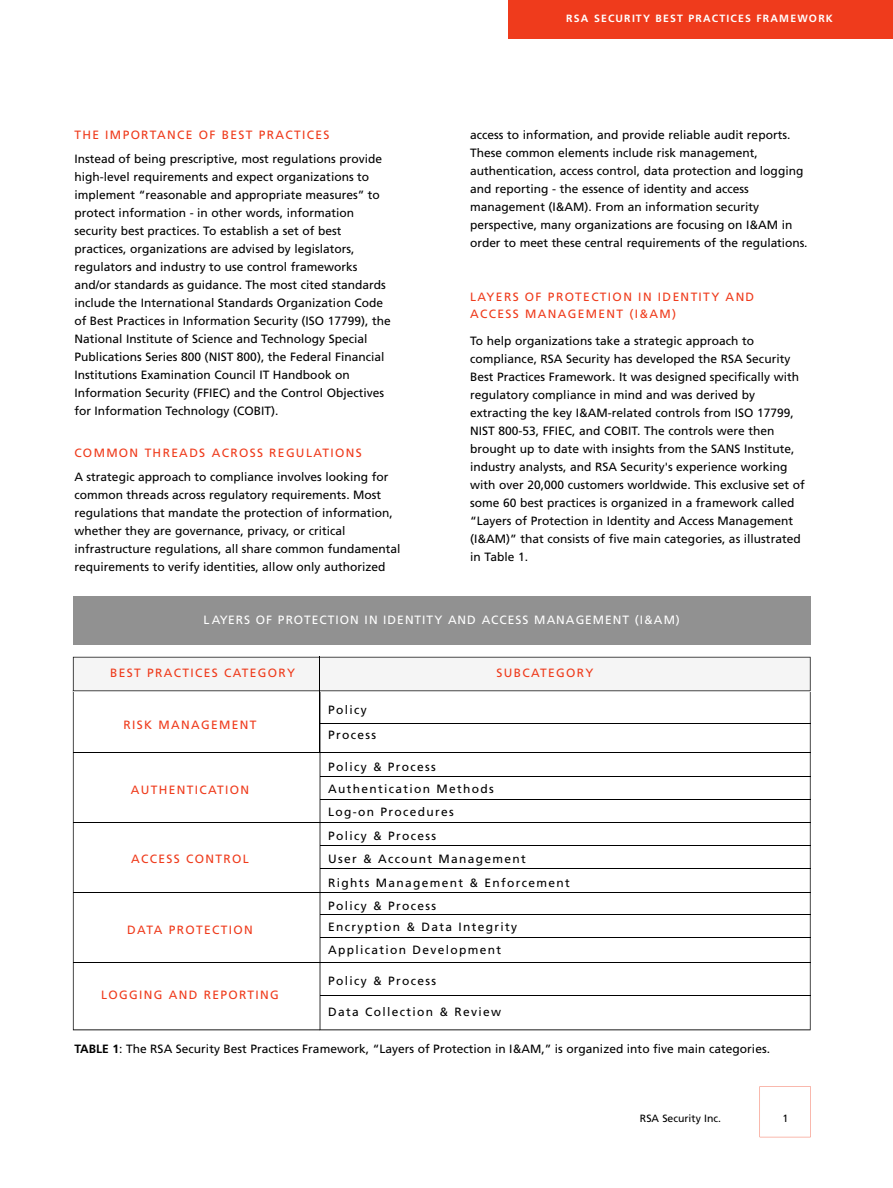
<style>
.page{position:relative;width:893px;height:1188px;background:#fff}
.page>*{position:absolute;margin:0;border:0;box-sizing:border-box;transform-origin:0 0}
.t1{font:12px/18px "Frutiger";color:#000}
.t2{font:12px/17.7px "Frutiger";letter-spacing:.11em;color:#ef3b1c}
.t3{font:12px/23.5px "Frutiger";letter-spacing:.11em;color:#000}
.t4{font:12px "Frutiger";letter-spacing:.085em;color:#fff}
.t5{font:700 10.5px "Frutiger";letter-spacing:.115em;color:#fff}
.t6{font:10.5px "Frutiger";color:#000}
.s1{font-weight:700}
</style>
<div class="page">
<div style="left:508px;top:0;width:385px;height:38px;background:#ef3b1c"></div>
<svg style="left:760px;top:1086px;width:51px;height:51px"></svg>
<svg style="left:73px;top:691px;width:247px;height:339px"></svg>
<svg style="left:320px;top:691px;width:491px;height:339px"></svg>
<div style="left:73px;top:657px;width:738px;height:34px;background:#f5f5f5"></div>
<div style="left:73px;top:597px;width:738px;height:48px;background:#919191"></div>
<hr style="left:319px;top:656px;width:1px;height:97px;background:#000">
<hr style="left:73px;top:752px;width:738px;height:1px;background:#000">
<hr style="left:320px;top:723px;width:491px;height:1px;background:#000">
<hr style="left:320px;top:995px;width:491px;height:1px;background:#000">
<hr style="left:320px;top:776px;width:491px;height:1px;background:#000">
<hr style="left:320px;top:799px;width:491px;height:1px;background:#000">
<hr style="left:320px;top:845px;width:491px;height:1px;background:#000">
<hr style="left:320px;top:868px;width:491px;height:1px;background:#000">
<hr style="left:320px;top:914px;width:491px;height:1px;background:#000">
<hr style="left:320px;top:937px;width:491px;height:1px;background:#000">
<hr style="left:73px;top:822px;width:738px;height:1px;background:#000">
<hr style="left:73px;top:962px;width:738px;height:1px;background:#000">
<hr style="left:73px;top:892px;width:738px;height:1px;background:#000">
<p class="t2" style="left:74px;top:127px;width:257px">THE IMPORTANCE OF BEST PRACTICES</p>
<p class="t1" style="left:74px;top:151px;width:318px">Instead of being prescriptive, most regulations provide high-level requirements and expect organizations to implement “reasonable and appropriate measures” to protect information - in other words, information security best practices. To establish a set of best practices, organizations are advised by legislators, regulators and industry to use control frameworks and/or standards as guidance. The most cited standards include the International Standards Organization Code of Best Practices in Information Security (ISO 17799), the National Institute of Science and Technology Special Publications Series 800 (NIST 800), the Federal Financial Institutions Examination Council IT Handbook on Information Security (FFIEC) and the Control Objectives for Information Technology (COBIT).</p>
<p class="t2" style="left:74px;top:445px;width:289px">COMMON THREADS ACROSS REGULAT I O N S</p>
<p class="t1" style="left:74px;top:468px;width:328px">A strategic approach to compliance involves looking for common threads across regulatory requirements. Most regulations that mandate the protection of information, whether they are governance, privacy, or critical infrastructure regulations, all share common fundamental requirements to verify identities, allow only authorized</p>
<p class="t5" style="left:566px;top:14px;width:268px">RSA SECURITY BEST PRACTICES FRAMEWORK</p>
<p class="t1" style="left:470px;top:127px;width:339px">access to information, and provide reliable audit reports.<br>These common elements include risk management, authentication, access control, data protection and logging and reporting - the essence of identity and access management (I&amp;AM). From an information security perspective, many organizations are focusing on I&amp;AM in order to meet these central requirements of the regulations.</p>
<p class="t2" style="left:470px;top:289px;width:286px">L AYERS OF PROTECTION IN IDENTITY AND<br>ACCESS MANAGEMENT (I&amp;AM)</p>
<p class="t1" style="left:470px;top:333px;width:336px">To help organizations take a strategic approach to compliance, RSA Security has developed the RSA Security Best Practices Framework. It was designed specifically with regulatory compliance in mind and was derived by extracting the key I&amp;AM-related controls from ISO 17799, NIST 800-53, FFIEC, and COBIT. The controls were then brought up to date with insights from the SANS Institute, industry analysts, and RSA Security's experience working with over 20,000 customers worldwide. This exclusive set of some 60 best practices is organized in a framework called “Layers of Protection in Identity and Access Management (I&amp;AM)” that consists of five main categories, as illustrated in Table 1.</p>
<p class="t4" style="left:204px;top:615px;width:478px">L AYERS OF PROTECTION IN IDENTITY AND ACCESS MANAGEMENT (I&amp;AM)</p>
<p class="t2" style="left:110px;top:665px;width:186px">BEST PRACTICES CAT E G O RY</p>
<p class="t2" style="left:496px;top:665px;width:98px">SUBCAT E G O RY</p>
<p class="t1" style="left:328px;top:699px;width:49px;line-height:25px">P o l i c y<br>P r o c e s s</p>
<p class="t3" style="left:328px;top:756px;width:167px;line-height:21.9px">Policy &amp; P r o c e s s<br>Authentication Methods</p>
<p class="t3" style="left:328px;top:801px;width:243px">Log-on Procedures<br>Policy &amp; Process<br>User &amp; Account Management<br>Rights Management &amp; Enforcement<br>Policy &amp; Process</p>
<p class="t3" style="left:328px;top:916px;width:191px">Encryption &amp; Data Integrity<br>Application Development</p>
<p class="t3" style="left:328px;top:970px;width:109px">Policy &amp; Process</p>
<p class="t3" style="left:328px;top:1001px;width:175px">Data Collection &amp; Review</p>
<p class="t1" style="left:74px;top:1041px;width:697px"><span class="s1">TABLE 1</span>: The RSA Security Best Practices Framework, “Layers of Protection in I&amp;AM,” is organized into five main categories.</p>
<p class="t2" style="left:123px;top:717px;width:135px">RISK MANAGEMENT</p>
<p class="t2" style="left:131px;top:782px;width:120px">A U T H E N T I C AT I O N</p>
<p class="t2" style="left:131px;top:851px;width:119px">ACCESS CONTROL</p>
<p class="t2" style="left:127px;top:922px;width:127px">D ATA PROTECTION</p>
<p class="t2" style="left:101px;top:987px;width:179px">LOGGING AND REPORT I N G</p>
<p class="t6" style="left:640px;top:1114px;width:83px">RSA Security Inc.</p>
<p class="t6" style="left:782px;top:1114px;width:7px">1</p>
</div>
